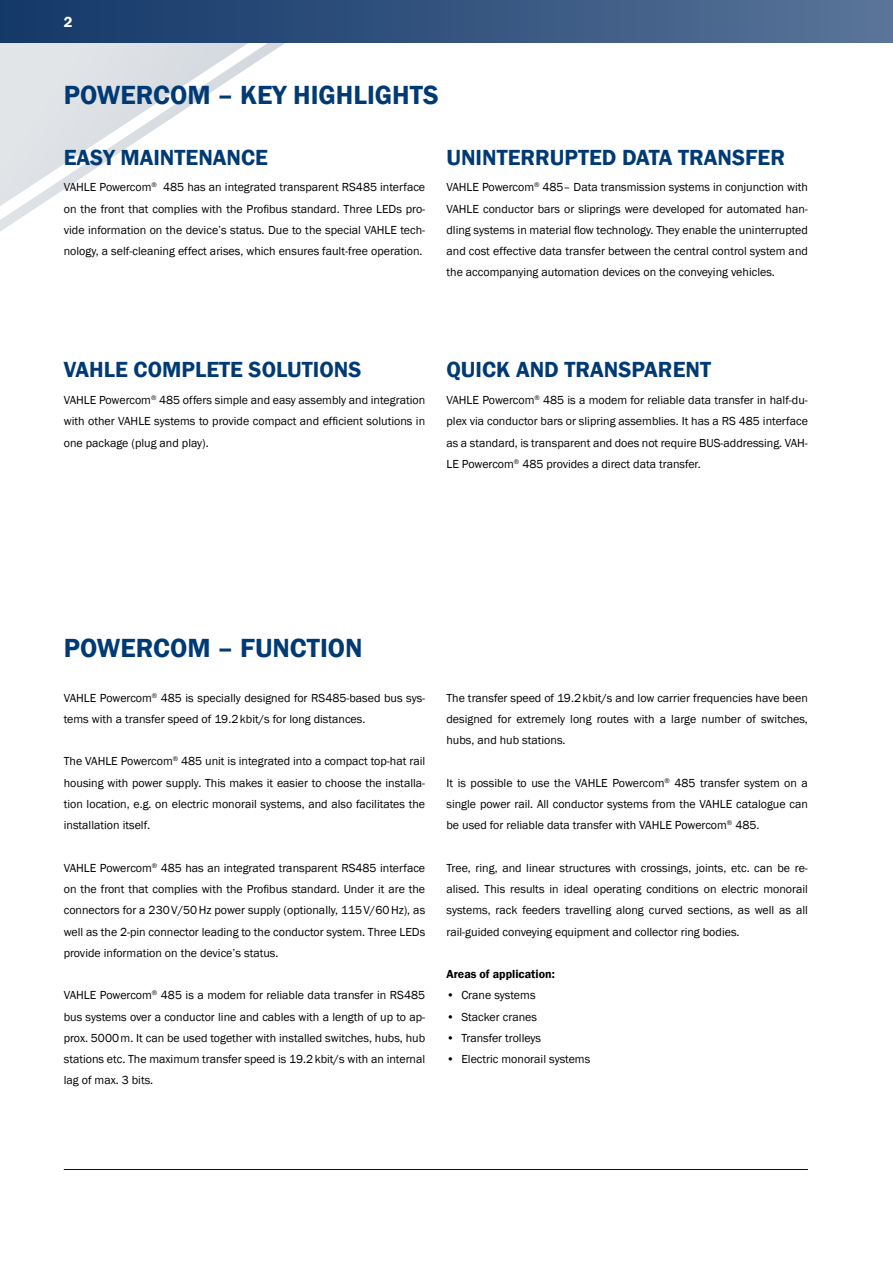
<style>
.page{position:relative;width:893px;height:1263px;background:#fff}
.page>*{position:absolute;margin:0;border:0;box-sizing:border-box;transform-origin:0 0}
.t1{font:600 27px "Franklin Gothic";color:#003a74}
.t2{font:600 22.5px "Franklin Gothic";color:#003a74}
.t3{font:600 15px "Franklin Gothic";color:#fff}
.t4{font:12px/21.3px "Franklin Gothic";color:#000;text-align:justify}
.t5{font:600 12px "Franklin Gothic";color:#000}
</style>
<div class="page">
<svg style="left:0;top:43px;width:285px;height:172px"></svg>
<div style="left:0;top:0;width:893px;height:43px;background:linear-gradient(to right,#123768,#587498)"></div>
<hr style="left:64px;top:1169px;width:744px;height:1px;background:#000">
<p class="t3" style="left:64px;top:12px;width:10px">2</p>
<h1 class="t1" style="left:64px;top:78px;width:377px">POWERCOM – KEY HIGHLIGHTS</h1>
<h2 class="t2" style="left:64px;top:143px;width:206px">EASY MAINTENANCE</h2>
<p class="t4" style="left:64px;top:177px;width:363px">VAHLE Powercom<sup>®</sup> 485 has an integrated transparent RS485 interface on the front that complies with the Profibus standard. Three LEDs pro&shy;vide information on the device’s status. Due to the special VAHLE tech&shy;nology, a self-cleaning effect arises, which ensures fault-free operation.</p>
<h2 class="t2" style="left:446px;top:143px;width:340px">UNINTERRUPTED DATA TRANSFER</h2>
<p class="t4" style="left:446px;top:177px;width:363px">VAHLE Powercom<sup>®</sup> 485– Data transmission systems in conjunction with VAHLE conductor bars or sliprings were developed for automated han&shy;dling systems in material flow technology. They enable the uninterrupted and cost effective data transfer between the central control system and the accompanying automation devices on the conveying vehicles.</p>
<h2 class="t2" style="left:64px;top:356px;width:299px">VAHLE COMPLETE SOLUTIONS</h2>
<p class="t4" style="left:64px;top:390px;width:363px">VAHLE Powercom<sup>®</sup> 485 offers simple and easy assembly and integration with other VAHLE systems to provide compact and efficient solutions in one package (plug and play).</p>
<h2 class="t2" style="left:446px;top:356px;width:266px">QUICK AND TRANSPARENT</h2>
<p class="t4" style="left:446px;top:390px;width:363px">VAHLE Powercom<sup>®</sup> 485 is a modem for reliable data transfer in half-du&shy;plex via conductor bars or slipring assemblies. It has a RS 485 interface as a standard, is transparent and does not require BUS-addressing. VAH-LE Powercom<sup>®</sup> 485 provides a direct data transfer.</p>
<h1 class="t1" style="left:64px;top:631px;width:300px">POWERCOM – FUNCTION</h1>
<p class="t4" style="left:64px;top:687px;width:363px">VAHLE Powercom<sup>®</sup> 485 is specially designed for RS485-based bus sys&shy;tems with a transfer speed of 19.2kbit/s for long distances.</p>
<p class="t4" style="left:64px;top:751px;width:363px">The VAHLE Powercom<sup>®</sup> 485 unit is integrated into a compact top-hat rail housing with power supply. This makes it easier to choose the installa&shy;tion location, e.g. on electric monorail systems, and also facilitates the installation itself.</p>
<p class="t4" style="left:64px;top:857px;width:363px">VAHLE Powercom<sup>®</sup> 485 has an integrated transparent RS485 interface on the front that complies with the Profibus standard. Under it are the connectors for a 230V/50Hz power supply (optionally, 115V/60Hz), as well as the 2-pin connector leading to the conductor system. Three LEDs provide information on the device’s status.</p>
<p class="t4" style="left:64px;top:985px;width:363px">VAHLE Powercom<sup>®</sup> 485 is a modem for reliable data transfer in RS485 bus systems over a conductor line and cables with a length of up to ap&shy;prox. 5000m. It can be used together with installed switches, hubs, hub stations etc. The maximum transfer speed is 19.2kbit/s with an internal lag of max. 3 bits.</p>
<p class="t4" style="left:446px;top:687px;width:363px">The transfer speed of 19.2kbit/s and low carrier frequencies have been designed for extremely long routes with a large number of switches, hubs, and hub stations.</p>
<p class="t4" style="left:446px;top:772px;width:363px">It is possible to use the VAHLE Powercom<sup>®</sup> 485 transfer system on a single power rail. All conductor systems from the VAHLE catalogue can be used for reliable data transfer with VAHLE Powercom<sup>®</sup> 485.</p>
<p class="t4" style="left:446px;top:857px;width:363px">Tree, ring, and linear structures with crossings, joints, etc. can be re&shy;alised. This results in ideal operating conditions on electric monorail systems, rack feeders travelling along curved sections, as well as all rail-guided conveying equipment and collector ring bodies.</p>
<p class="t5" style="left:446px;top:967px;width:110px">Areas of application:</p>
<p class="t4" style="left:446px;top:985px;width:91px">• Crane systems</p>
<p class="t4" style="left:446px;top:1006px;width:92px">• Stacker cranes</p>
<p class="t4" style="left:446px;top:1027px;width:96px">• Transfer trolleys</p>
<p class="t4" style="left:446px;top:1049px;width:145px">• Electric monorail systems</p>
</div>
